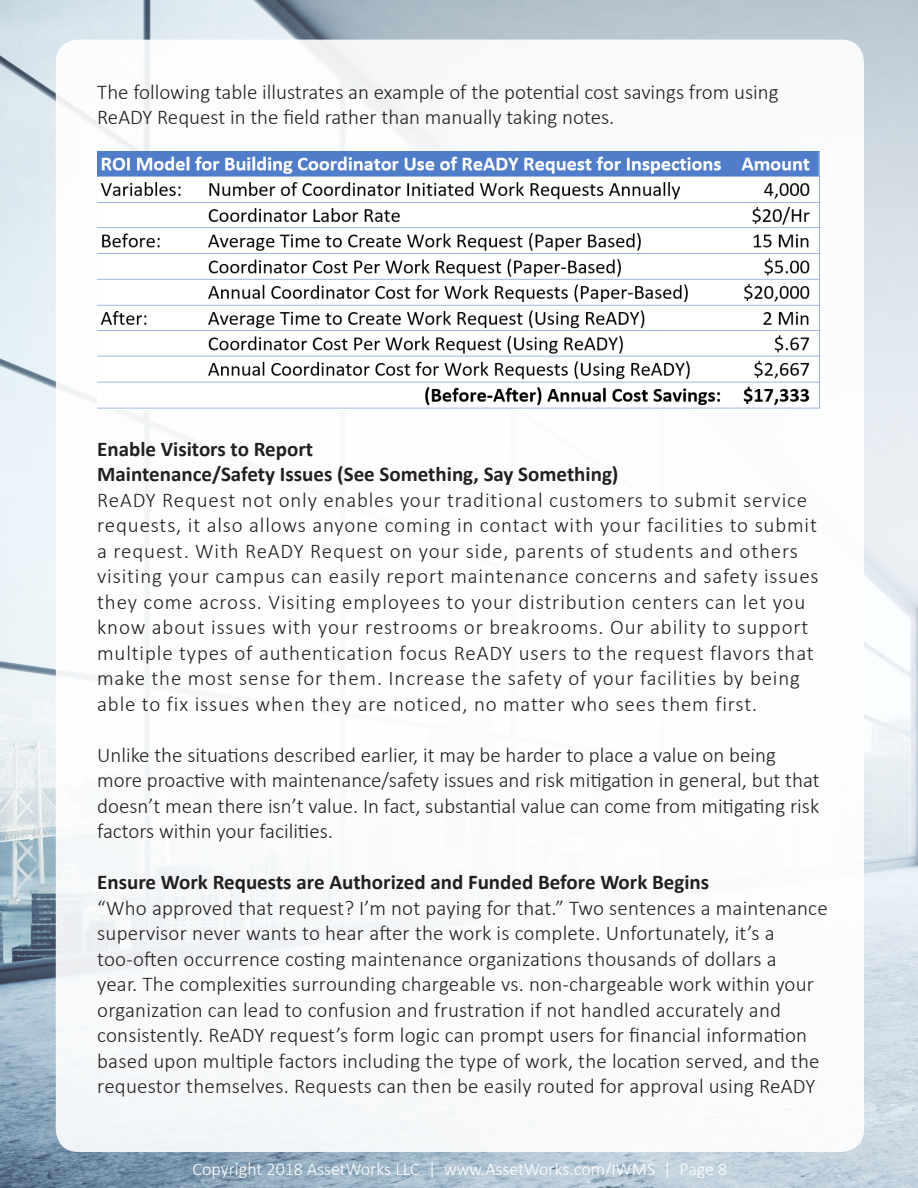
<style>
.page{position:relative;width:918px;height:1188px;background:#fff}
.page>*{position:absolute;margin:0;border:0;box-sizing:border-box;transform-origin:0 0}
.t1{font:300 21px/25.5px "Calibri";letter-spacing:.01em;color:#231f20}
.t2{font:300 21px/25.5px "Calibri";letter-spacing:.04em;color:#231f20}
.t3{font:700 21px/25.5px "Calibri";color:#231f20}
.t4{font:300 18px "Calibri";color:#fff}
</style>
<div class="page">
<img style="left:0;top:0;width:918px;height:1188px">
<div style="left:56px;top:40px;width:808px;height:1112px;background:#fff;border-radius:22px"></div>
<img style="left:97px;top:152px;width:723px;height:257px">
<p class="t1" style="left:97px;top:79px;width:683px">The following table illustrates an example of the potential cost savings from using<br>ReADY Request in the field rather than manually taking notes.</p>
<p class="t3" style="left:97px;top:436px;width:523px">Enable Visitors to Report<br>Maintenance/Safety Issues (See Something, Say Something)</p>
<p class="t2" style="left:97px;top:487px;width:723px">ReADY Request not only enables your traditional customers to submit service requests, it also allows anyone coming in contact with your facilities to submit a request. With ReADY Request on your side, parents of students and others visiting your campus can easily report maintenance concerns and safety issues they come across. Visiting employees to your distribution centers can let you know about issues with your restrooms or breakrooms. Our ability to support multiple types of authentication focus ReADY users to the request flavors that make the most sense for them. Increase the safety of your facilities by being able to fix issues when they are noticed, no matter who sees them first.</p>
<p class="t1" style="left:97px;top:742px;width:724px">Unlike the situations described earlier, it may be harder to place a value on being more proactive with maintenance/safety issues and risk mitigation in general, but that doesn’t mean there isn’t value. In fact, substantial value can come from mitigating risk factors within your facilities.</p>
<p class="t3" style="left:97px;top:869px;width:614px">Ensure Work Requests are Authorized and Funded Before Work Begins</p>
<p class="t1" style="left:97px;top:895px;width:732px">“Who approved that request? I’m not paying for that.” Two sentences a maintenance supervisor never wants to hear after the work is complete. Unfortunately, it’s a too-often occurrence costing maintenance organizations thousands of dollars a<br>year. The complexities surrounding chargeable vs. non-chargeable work within your organization can lead to confusion and frustration if not handled accurately and consistently. ReADY request’s form logic can prompt users for financial information based upon multiple factors including the type of work, the location served, and the requestor themselves. Requests can then be easily routed for approval using ReADY</p>
<p class="t4" style="left:193px;top:1157px;width:536px">Copyright 2018 AssetWorks LLC | www.AssetWorks.com/IWMS | Page 8</p>
</div>
